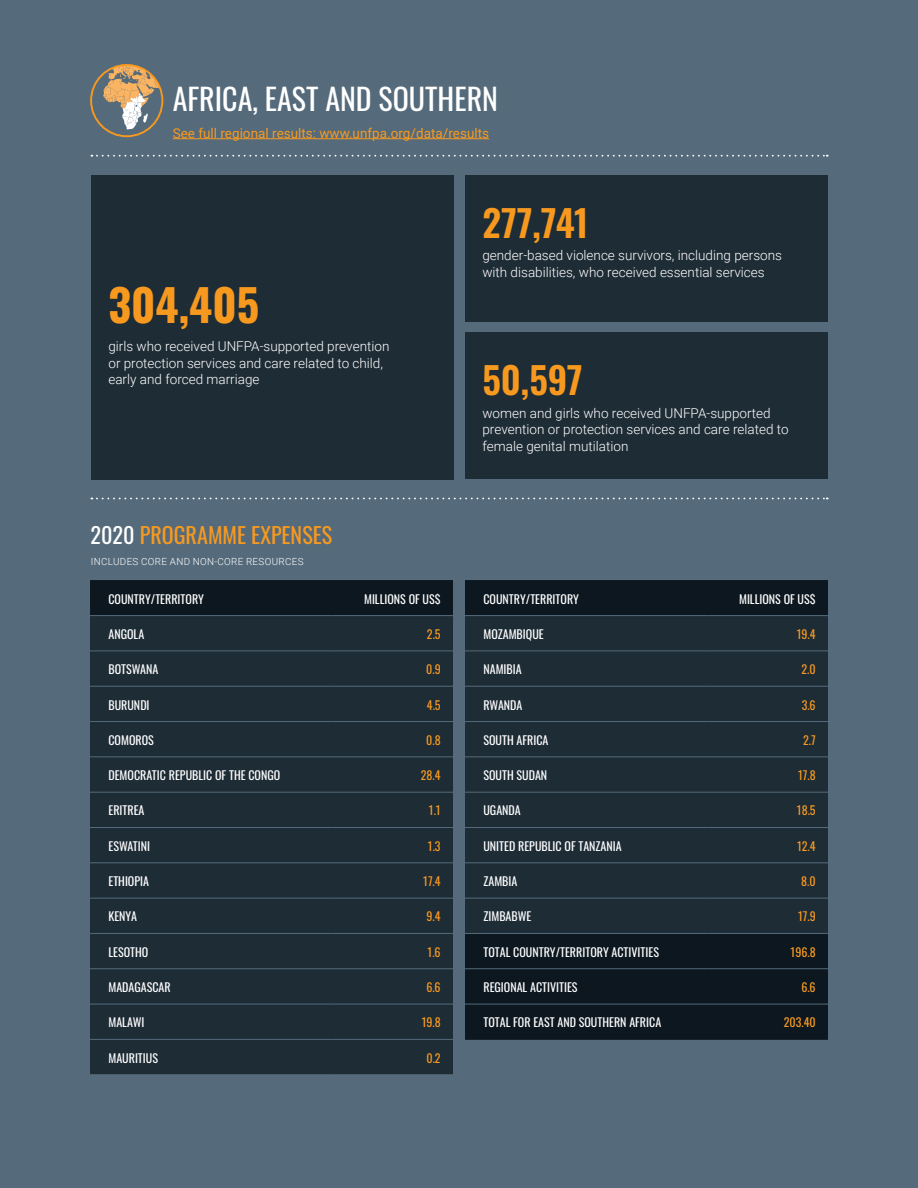
<style>
.page{position:relative;width:918px;height:1188px;background:#556b7b}
.page>*{position:absolute;margin:0;border:0;box-sizing:border-box;transform-origin:0 0}
.Heading_1__Global_Fo{font:700 44.25px "Oswald";color:#f8991f}
.smaller_nums{font:600 36.9px "Oswald";color:#f8991f}
.Heading_3{font:30px "Oswald";color:#fff}
.Heading_4{font:22.2px "Oswald";color:#f8991f}
.Paragraph_Style_2{font:300 13.5px/16.5px "Roboto";color:#fff}
.Paragraph_Style_2-2{font:13.5px "Roboto";color:#f8991f}
.Heading_6{font:12px "Oswald";color:#fff}
.Heading_6-2{font:12px "Oswald";color:#f8991f}
.Paragraph__Global_Fo{font:300 9.9px "Roboto";letter-spacing:.035em;color:#fff}
.s1{color:#fff}
</style>
<div class="page">
<svg style="left:91px;top:155px;width:737px;height:2px"></svg>
<div style="left:91px;top:175px;width:363px;height:304px;background:#1e2c36"></div>
<div style="left:465px;top:175px;width:363px;height:146px;background:#1e2c36"></div>
<div style="left:465px;top:333px;width:363px;height:146px;background:#1e2c36"></div>
<div style="left:90px;top:580px;width:363px;height:495px;background:#1e2c36"></div>
<div style="left:90px;top:580px;width:363px;height:35px;background:#0c171f"></div>
<hr style="left:90px;top:651px;width:242px;height:1px;background:#556b7b">
<hr style="left:332px;top:651px;width:121px;height:1px;background:#556b7b">
<hr style="left:90px;top:686px;width:242px;height:1px;background:#556b7b">
<hr style="left:332px;top:686px;width:121px;height:1px;background:#556b7b">
<hr style="left:90px;top:721px;width:242px;height:1px;background:#556b7b">
<hr style="left:332px;top:721px;width:121px;height:1px;background:#556b7b">
<hr style="left:90px;top:756px;width:242px;height:1px;background:#556b7b">
<hr style="left:332px;top:756px;width:121px;height:1px;background:#556b7b">
<hr style="left:90px;top:792px;width:242px;height:1px;background:#556b7b">
<hr style="left:332px;top:792px;width:121px;height:1px;background:#556b7b">
<hr style="left:90px;top:827px;width:242px;height:1px;background:#556b7b">
<hr style="left:332px;top:827px;width:121px;height:1px;background:#556b7b">
<hr style="left:90px;top:862px;width:242px;height:1px;background:#556b7b">
<hr style="left:332px;top:862px;width:121px;height:1px;background:#556b7b">
<hr style="left:90px;top:898px;width:242px;height:1px;background:#556b7b">
<hr style="left:332px;top:898px;width:121px;height:1px;background:#556b7b">
<hr style="left:90px;top:933px;width:242px;height:1px;background:#556b7b">
<hr style="left:332px;top:933px;width:121px;height:1px;background:#556b7b">
<hr style="left:90px;top:968px;width:242px;height:1px;background:#556b7b">
<hr style="left:332px;top:968px;width:121px;height:1px;background:#556b7b">
<hr style="left:90px;top:1004px;width:242px;height:1px;background:#556b7b">
<hr style="left:332px;top:1004px;width:121px;height:1px;background:#556b7b">
<hr style="left:90px;top:1039px;width:242px;height:1px;background:#556b7b">
<hr style="left:332px;top:1039px;width:121px;height:1px;background:#556b7b">
<hr style="left:90px;top:615px;width:242px;height:1px;background:#556b7b">
<hr style="left:332px;top:615px;width:121px;height:1px;background:#556b7b">
<hr style="left:90px;top:1074px;width:242px;height:1px;background:#556b7b">
<hr style="left:332px;top:1074px;width:121px;height:1px;background:#556b7b">
<svg style="left:465px;top:580px;width:363px;height:459px;fill:#1e2c36"></svg>
<hr style="left:465px;top:615px;width:242px;height:1px;background:#556b7b">
<hr style="left:707px;top:615px;width:121px;height:1px;background:#556b7b">
<hr style="left:465px;top:651px;width:242px;height:1px;background:#556b7b">
<hr style="left:707px;top:651px;width:121px;height:1px;background:#556b7b">
<hr style="left:465px;top:686px;width:242px;height:1px;background:#556b7b">
<hr style="left:707px;top:686px;width:121px;height:1px;background:#556b7b">
<hr style="left:465px;top:721px;width:242px;height:1px;background:#556b7b">
<hr style="left:707px;top:721px;width:121px;height:1px;background:#556b7b">
<hr style="left:465px;top:756px;width:242px;height:1px;background:#556b7b">
<hr style="left:707px;top:756px;width:121px;height:1px;background:#556b7b">
<hr style="left:465px;top:792px;width:242px;height:1px;background:#556b7b">
<hr style="left:707px;top:792px;width:121px;height:1px;background:#556b7b">
<hr style="left:465px;top:827px;width:242px;height:1px;background:#556b7b">
<hr style="left:707px;top:827px;width:121px;height:1px;background:#556b7b">
<hr style="left:465px;top:862px;width:242px;height:1px;background:#556b7b">
<hr style="left:707px;top:862px;width:121px;height:1px;background:#556b7b">
<hr style="left:465px;top:898px;width:242px;height:1px;background:#556b7b">
<hr style="left:707px;top:898px;width:121px;height:1px;background:#556b7b">
<hr style="left:465px;top:933px;width:242px;height:1px;background:#556b7b">
<hr style="left:707px;top:933px;width:121px;height:1px;background:#556b7b">
<hr style="left:465px;top:968px;width:242px;height:1px;background:#556b7b">
<hr style="left:707px;top:968px;width:121px;height:1px;background:#556b7b">
<hr style="left:465px;top:1004px;width:242px;height:1px;background:#556b7b">
<hr style="left:707px;top:1004px;width:121px;height:1px;background:#556b7b">
<svg style="left:91px;top:65px;width:71px;height:65px"></svg>
<div style="left:90px;top:64px;width:73px;height:73px;border:2px solid #f8991f;border-radius:50%"></div>
<svg style="left:91px;top:498px;width:737px;height:1px"></svg>
<hr style="left:173px;top:138px;width:316px;height:1px;background:#f8991f">
<p class="Heading_3" style="left:173px;top:72px;width:327px">AFRICA, EAST AND SOUTHERN</p>
<p class="Paragraph_Style_2-2" style="left:173px;top:123px;width:318px">See full regional results: www.unfpa.org/data/results</p>
<p class="Heading_1__Global_Fo" style="left:108px;top:281px;width:152px">304,405</p>
<p class="Paragraph_Style_2" style="left:108px;top:338px;width:282px">girls who received UNFPA-supported prevention or protection services and care related to child, early and forced marriage</p>
<p class="Heading_4" style="left:91px;top:516px;width:243px"><span class="s1">2020</span> PROGRAMME EXPENSES</p>
<p class="Paragraph__Global_Fo" style="left:91px;top:555px;width:214px">INCLUDES CORE AND NON-CORE RESOURCES</p>
<p class="Heading_6" style="left:108px;top:588px;width:97px">COUNTRY/TERRITORY</p>
<p class="Heading_6" style="left:364px;top:588px;width:78px">MILLIONS OF US$</p>
<p class="Heading_6" style="left:108px;top:623px;width:37px">ANGOLA</p>
<p class="Heading_6-2" style="left:427px;top:623px;width:15px">2.5</p>
<p class="Heading_6" style="left:108px;top:659px;width:51px">BOTSWANA</p>
<p class="Heading_6-2" style="left:426px;top:659px;width:16px">0.9</p>
<p class="Heading_6" style="left:108px;top:694px;width:43px">BURUNDI</p>
<p class="Heading_6-2" style="left:427px;top:694px;width:15px">4.5</p>
<p class="Heading_6" style="left:108px;top:729px;width:47px">COMOROS</p>
<p class="Heading_6-2" style="left:426px;top:729px;width:16px">0.8</p>
<p class="Heading_6" style="left:108px;top:765px;width:173px">DEMOCRATIC REPUBLIC OF THE CONGO</p>
<p class="Heading_6-2" style="left:421px;top:765px;width:21px">28.4</p>
<p class="Heading_6" style="left:108px;top:800px;width:38px">ERITREA</p>
<p class="Heading_6-2" style="left:429px;top:800px;width:13px">1.1</p>
<p class="Heading_6" style="left:108px;top:835px;width:43px">ESWATINI</p>
<p class="Heading_6-2" style="left:428px;top:835px;width:14px">1.3</p>
<p class="Heading_6" style="left:108px;top:871px;width:42px">ETHIOPIA</p>
<p class="Heading_6-2" style="left:423px;top:871px;width:19px">17.4</p>
<p class="Heading_6" style="left:108px;top:906px;width:30px">KENYA</p>
<p class="Heading_6-2" style="left:427px;top:906px;width:16px">9.4</p>
<p class="Heading_6" style="left:108px;top:941px;width:41px">LESOTHO</p>
<p class="Heading_6-2" style="left:428px;top:941px;width:15px">1.6</p>
<p class="Heading_6" style="left:108px;top:977px;width:64px">MADAGASCAR</p>
<p class="Heading_6-2" style="left:426px;top:977px;width:16px">6.6</p>
<p class="Heading_6" style="left:108px;top:1012px;width:38px">MALAWI</p>
<p class="Heading_6-2" style="left:422px;top:1012px;width:21px">19.8</p>
<p class="Heading_6" style="left:108px;top:1047px;width:51px">MAURITIUS</p>
<p class="Heading_6-2" style="left:427px;top:1047px;width:16px">0.2</p>
<p class="smaller_nums" style="left:482px;top:203px;width:108px">277,741</p>
<p class="Paragraph_Style_2" style="left:482px;top:247px;width:301px">gender-based violence survivors, including persons with disabilities, who received essential services</p>
<p class="smaller_nums" style="left:482px;top:361px;width:102px">50,597</p>
<p class="Paragraph_Style_2" style="left:482px;top:404px;width:308px">women and girls who received UNFPA-supported prevention or protection services and care related to female genital mutilation</p>
<p class="Heading_6" style="left:483px;top:588px;width:97px">COUNTRY/TERRITORY</p>
<p class="Heading_6" style="left:739px;top:588px;width:78px">MILLIONS OF US$</p>
<p class="Heading_6" style="left:483px;top:623px;width:62px">MOZAMBIQUE</p>
<p class="Heading_6-2" style="left:797px;top:623px;width:20px">19.4</p>
<p class="Heading_6" style="left:483px;top:659px;width:40px">NAMIBIA</p>
<p class="Heading_6-2" style="left:802px;top:659px;width:16px">2.0</p>
<p class="Heading_6" style="left:483px;top:694px;width:41px">RWANDA</p>
<p class="Heading_6-2" style="left:802px;top:694px;width:16px">3.6</p>
<p class="Heading_6" style="left:483px;top:729px;width:66px">SOUTH AFRICA</p>
<p class="Heading_6-2" style="left:803px;top:729px;width:14px">2.7</p>
<p class="Heading_6" style="left:483px;top:765px;width:65px">SOUTH SUDAN</p>
<p class="Heading_6-2" style="left:798px;top:765px;width:19px">17.8</p>
<p class="Heading_6" style="left:483px;top:800px;width:39px">UGANDA</p>
<p class="Heading_6-2" style="left:797px;top:800px;width:20px">18.5</p>
<p class="Heading_6" style="left:483px;top:835px;width:140px">UNITED REPUBLIC OF TANZANIA</p>
<p class="Heading_6-2" style="left:797px;top:835px;width:20px">12.4</p>
<p class="Heading_6" style="left:483px;top:871px;width:35px">ZAMBIA</p>
<p class="Heading_6-2" style="left:801px;top:871px;width:16px">8.0</p>
<p class="Heading_6" style="left:483px;top:906px;width:50px">ZIMBABWE</p>
<p class="Heading_6-2" style="left:798px;top:906px;width:19px">17.9</p>
<p class="Heading_6" style="left:483px;top:941px;width:177px">TOTAL COUNTRY/TERRITORY ACTIVITIES</p>
<p class="Heading_6-2" style="left:791px;top:941px;width:27px">196.8</p>
<p class="Heading_6" style="left:483px;top:977px;width:96px">REGIONAL ACTIVITIES</p>
<p class="Heading_6-2" style="left:801px;top:977px;width:16px">6.6</p>
<p class="Heading_6" style="left:483px;top:1012px;width:179px">TOTAL FOR EAST AND SOUTHERN AFRICA</p>
<p class="Heading_6-2" style="left:784px;top:1012px;width:33px">203.40</p>
</div>
